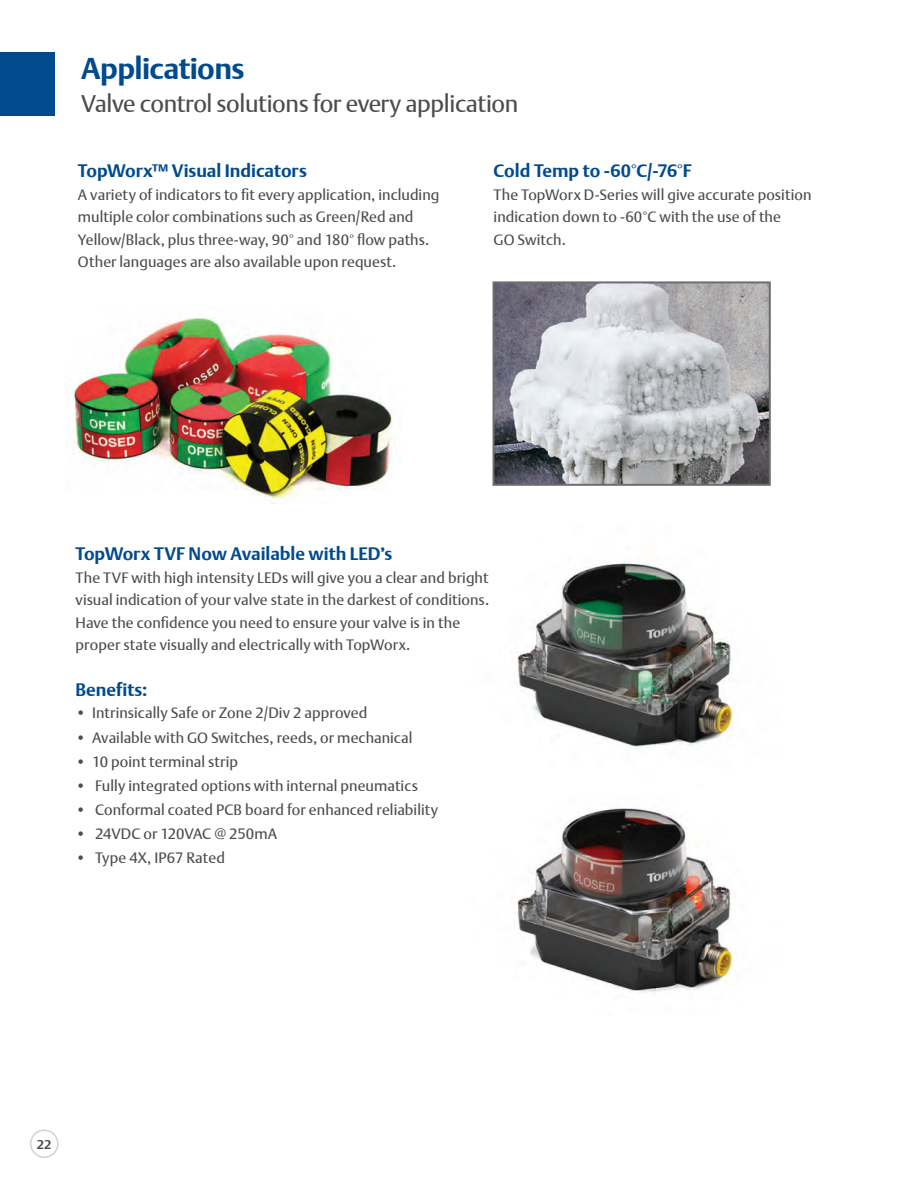
<style>
.page{position:relative;width:918px;height:1188px;background:#fff}
.page>*{position:absolute;margin:0;border:0;box-sizing:border-box;transform-origin:0 0}
.Section_Head{font:700 30px "DTL Argo T";letter-spacing:-.02em;color:#004a8d}
.Section_sub-head{font:24px "DTL Argo T";letter-spacing:-.015em;color:#4b4c4d}
.t1{font:700 18px "DTL Argo T";letter-spacing:-.005em;color:#004a8d}
.t2{font:15px/22.5px "DTL Argo T";letter-spacing:.005em;color:#4b4c4d}
.t3{font:700 12.75px "DTL Argo T";color:#4b4c4d}
</style>
<div class="page">
<img style="left:517px;top:561px;width:218px;height:188px">
<img style="left:517px;top:806px;width:216px;height:186px">
<img style="left:73px;top:318px;width:320px;height:181px">
<img style="left:496px;top:284px;width:272px;height:199px">
<div style="left:493px;top:281px;width:278px;height:205px;border:2px solid #6c6d70"></div>
<div style="left:0;top:52px;width:54px;height:64px;background:#004a8d"></div>
<div style="left:30px;top:1130px;width:28px;height:28px;border:2px solid #d1d2d4;border-radius:50%"></div>
<p class="Section_Head" style="left:81px;top:51px;width:165px">Applications</p>
<p class="Section_sub-head" style="left:81px;top:90px;width:439px">Valve control solutions for every application</p>
<p class="t1" style="left:78px;top:160px;width:230px">TopWorx™ Visual Indicators</p>
<p class="t2" style="left:78px;top:183px;width:363px">A variety of indicators to fit every application, including multiple color combinations such as Green/Red and Yellow/Black, plus three-way, 90° and 180° flow paths.<br>Other languages are also available upon request.</p>
<p class="t1" style="left:494px;top:160px;width:200px">Cold Temp to -60°C/-76°F</p>
<p class="t2" style="left:494px;top:183px;width:319px">The TopWorx D-Series will give accurate position indication down to -60°C with the use of the<br>GO Switch.</p>
<p class="t1" style="left:76px;top:543px;width:318px">TopWorx TVF Now Available with LED’s</p>
<p class="t2" style="left:76px;top:566px;width:415px">The TVF with high intensity LEDs will give you a clear and bright visual indication of your valve state in the darkest of conditions.<br>Have the confidence you need to ensure your valve is in the proper state visually and electrically with TopWorx.</p>
<p class="t1" style="left:76px;top:679px;width:73px">Benefits:</p>
<p class="t2" style="left:76px;top:702px;width:293px">• Intrinsically Safe or Zone 2/Div 2 approved</p>
<p class="t2" style="left:76px;top:726px;width:338px">• Available with GO Switches, reeds, or mechanical</p>
<p class="t2" style="left:76px;top:750px;width:164px">• 10 point terminal strip</p>
<p class="t2" style="left:76px;top:774px;width:344px">• Fully integrated options with internal pneumatics</p>
<p class="t2" style="left:76px;top:798px;width:364px">• Conformal coated PCB board for enhanced reliability</p>
<p class="t2" style="left:76px;top:822px;width:203px">• 24VDC or 120VAC @ 250mA</p>
<p class="t2" style="left:76px;top:846px;width:151px">• Type 4X, IP67 Rated</p>
<p class="t3" style="left:37px;top:1137px;width:16px">22</p>
</div>
